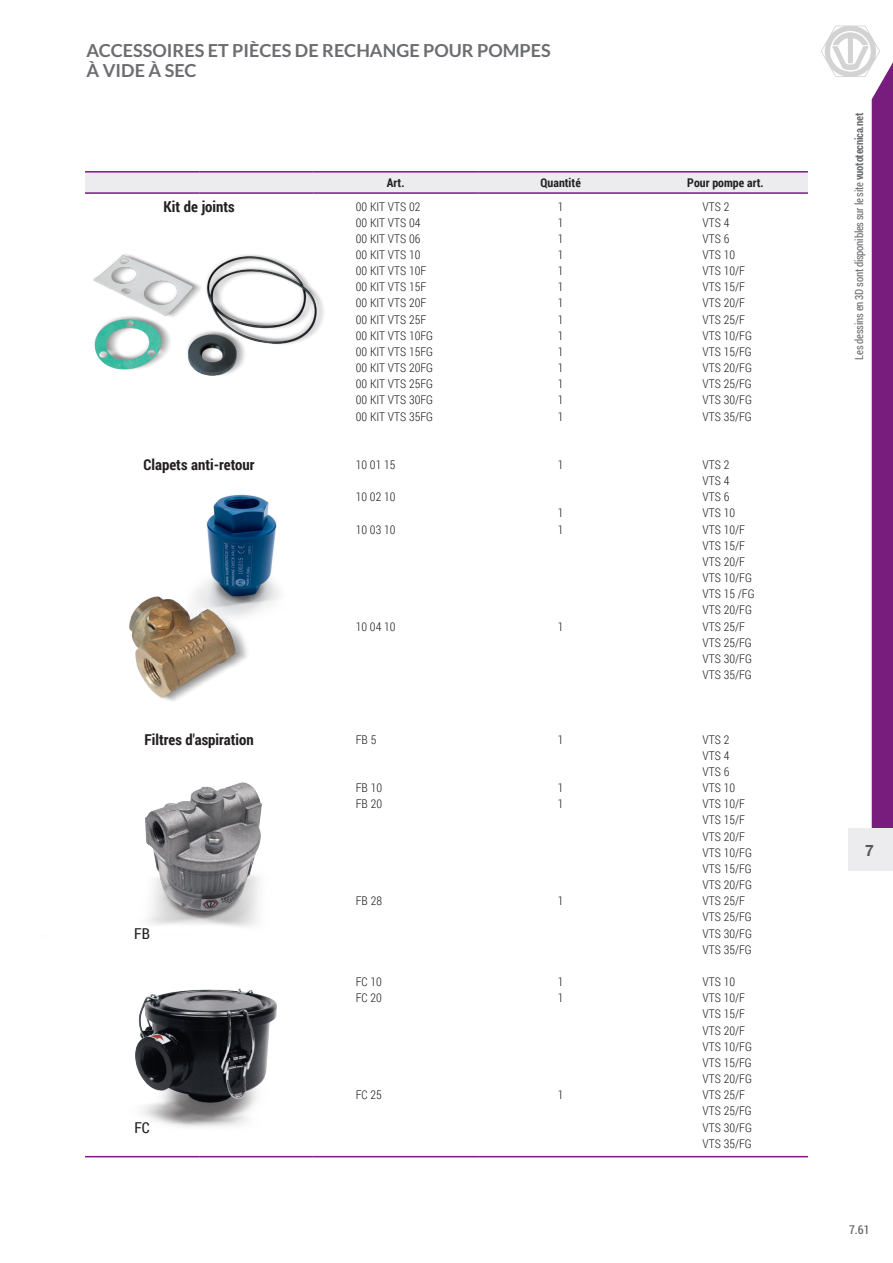
<style>
.page{position:relative;width:893px;height:1263px;background:#fff}
.page>*{position:absolute;margin:0;border:0;box-sizing:border-box;transform-origin:0 0}
.t1{font:700 18px/20.2px "Lato";color:#6c6d70}
.t2{font:700 15.75px "Helvetica Neue LT Std";color:#57585a}
.t3{font:700 15px "Roboto Condensed";color:#231f20}
.t4{font:15px "Roboto Condensed";color:#231f20}
.t5{font:300 12px/16.2px "Roboto Condensed";color:#231f20}
.t6{font:700 12px "Roboto Condensed";color:#231f20}
.t7{font:12px "Roboto Condensed";color:#57585a}
.t8{font:11.25px "Roboto Condensed";letter-spacing:-.02em;color:#6c6d70;scale:.95 1}
.s1{font-weight:700}
</style>
<div class="page">
<div style="left:848px;top:828px;width:45px;height:42px;background:#ececee"></div>
<img style="left:145px;top:782px;width:117px;height:145px">
<img style="left:85px;top:988px;width:299px;height:170px">
<img style="left:206px;top:494px;width:71px;height:81px">
<img style="left:129px;top:575px;width:151px;height:126px">
<img style="left:93px;top:254px;width:231px;height:122px">
<div style="left:85px;top:173px;width:723px;height:19px;background:#ececee"></div>
<hr style="left:85px;top:171px;width:114px;height:2px;background:#781d7d">
<hr style="left:199px;top:171px;width:114px;height:2px;background:#781d7d">
<hr style="left:313px;top:171px;width:165px;height:2px;background:#781d7d">
<hr style="left:478px;top:171px;width:165px;height:2px;background:#781d7d">
<hr style="left:643px;top:171px;width:165px;height:2px;background:#781d7d">
<hr style="left:85px;top:192px;width:114px;height:2px;background:#781d7d">
<hr style="left:199px;top:192px;width:114px;height:2px;background:#781d7d">
<hr style="left:313px;top:192px;width:165px;height:2px;background:#781d7d">
<hr style="left:478px;top:192px;width:165px;height:2px;background:#781d7d">
<hr style="left:643px;top:192px;width:165px;height:2px;background:#781d7d">
<hr style="left:85px;top:1156px;width:114px;height:1px;background:#781d7d">
<hr style="left:199px;top:1156px;width:114px;height:1px;background:#781d7d">
<hr style="left:313px;top:1156px;width:165px;height:1px;background:#781d7d">
<hr style="left:478px;top:1156px;width:165px;height:1px;background:#781d7d">
<hr style="left:643px;top:1156px;width:165px;height:1px;background:#781d7d">
<svg style="left:821px;top:25px;width:72px;height:803px"></svg>
<h1 class="t1" style="left:87px;top:40px;width:466px">ACCESSOIRES ET PIÈCES DE RECHANGE POUR POMPES<br>À VIDE À SEC</h1>
<p class="t3" style="left:164px;top:196px;width:73px">Kit de joints</p>
<p class="t3" style="left:144px;top:454px;width:113px">Clapets anti-retour</p>
<p class="t3" style="left:145px;top:729px;width:111px">Filtres d'aspiration</p>
<p class="t6" style="left:387px;top:174px;width:19px">Art.</p>
<p class="t6" style="left:540px;top:174px;width:42px">Quantité</p>
<p class="t6" style="left:687px;top:174px;width:78px">Pour pompe art.</p>
<p class="t5" style="left:356px;top:198px;width:66px">00 KIT VTS 02</p>
<p class="t5" style="left:558px;top:198px;width:7px">1</p>
<p class="t5" style="left:703px;top:198px;width:28px">VTS 2</p>
<p class="t5" style="left:356px;top:214px;width:66px">00 KIT VTS 04</p>
<p class="t5" style="left:558px;top:214px;width:7px">1</p>
<p class="t5" style="left:703px;top:214px;width:28px">VTS 4</p>
<p class="t5" style="left:356px;top:230px;width:66px">00 KIT VTS 06</p>
<p class="t5" style="left:558px;top:230px;width:7px">1</p>
<p class="t5" style="left:703px;top:230px;width:28px">VTS 6</p>
<p class="t5" style="left:356px;top:246px;width:66px">00 KIT VTS 10</p>
<p class="t5" style="left:558px;top:246px;width:7px">1</p>
<p class="t5" style="left:703px;top:246px;width:34px">VTS 10</p>
<p class="t5" style="left:356px;top:262px;width:72px">00 KIT VTS 10F</p>
<p class="t5" style="left:558px;top:262px;width:7px">1</p>
<p class="t5" style="left:703px;top:262px;width:44px">VTS 10/F</p>
<p class="t5" style="left:356px;top:278px;width:72px">00 KIT VTS 15F</p>
<p class="t5" style="left:558px;top:278px;width:7px">1</p>
<p class="t5" style="left:703px;top:278px;width:44px">VTS 15/F</p>
<p class="t5" style="left:356px;top:295px;width:72px">00 KIT VTS 20F</p>
<p class="t5" style="left:558px;top:295px;width:7px">1</p>
<p class="t5" style="left:703px;top:295px;width:44px">VTS 20/F</p>
<p class="t5" style="left:356px;top:311px;width:72px">00 KIT VTS 25F</p>
<p class="t5" style="left:558px;top:311px;width:7px">1</p>
<p class="t5" style="left:703px;top:311px;width:44px">VTS 25/F</p>
<p class="t5" style="left:356px;top:327px;width:79px">00 KIT VTS 10FG</p>
<p class="t5" style="left:558px;top:327px;width:7px">1</p>
<p class="t5" style="left:703px;top:327px;width:51px">VTS 10/FG</p>
<p class="t5" style="left:356px;top:343px;width:79px">00 KIT VTS 15FG</p>
<p class="t5" style="left:558px;top:343px;width:7px">1</p>
<p class="t5" style="left:703px;top:343px;width:51px">VTS 15/FG</p>
<p class="t5" style="left:356px;top:359px;width:79px">00 KIT VTS 20FG</p>
<p class="t5" style="left:558px;top:359px;width:7px">1</p>
<p class="t5" style="left:703px;top:359px;width:51px">VTS 20/FG</p>
<p class="t5" style="left:356px;top:375px;width:79px">00 KIT VTS 25FG</p>
<p class="t5" style="left:558px;top:375px;width:7px">1</p>
<p class="t5" style="left:703px;top:375px;width:51px">VTS 25/FG</p>
<p class="t5" style="left:356px;top:392px;width:79px">00 KIT VTS 30FG</p>
<p class="t5" style="left:558px;top:392px;width:7px">1</p>
<p class="t5" style="left:703px;top:392px;width:51px">VTS 30/FG</p>
<p class="t5" style="left:356px;top:408px;width:79px">00 KIT VTS 35FG</p>
<p class="t5" style="left:558px;top:408px;width:7px">1</p>
<p class="t5" style="left:703px;top:408px;width:51px">VTS 35/FG</p>
<p class="t5" style="left:356px;top:456px;width:41px">10 01 15</p>
<p class="t5" style="left:558px;top:456px;width:7px">1</p>
<p class="t5" style="left:703px;top:456px;width:28px">VTS 2<br>VTS 4</p>
<p class="t5" style="left:356px;top:488px;width:41px">10 02 10</p>
<p class="t5" style="left:703px;top:488px;width:28px">VTS 6</p>
<p class="t5" style="left:558px;top:505px;width:7px">1</p>
<p class="t5" style="left:703px;top:505px;width:34px">VTS 10</p>
<p class="t5" style="left:356px;top:521px;width:41px">10 03 10</p>
<p class="t5" style="left:558px;top:521px;width:7px">1</p>
<p class="t5" style="left:703px;top:521px;width:54px">VTS 10/F<br>VTS 15/F<br>VTS 20/F<br>VTS 10/FG<br>VTS 15 /FG<br>VTS 20/FG</p>
<p class="t5" style="left:356px;top:618px;width:41px">10 04 10</p>
<p class="t5" style="left:558px;top:618px;width:7px">1</p>
<p class="t5" style="left:703px;top:618px;width:51px">VTS 25/F<br>VTS 25/FG<br>VTS 30/FG<br>VTS 35/FG</p>
<p class="t5" style="left:356px;top:731px;width:22px">FB 5</p>
<p class="t5" style="left:558px;top:731px;width:7px">1</p>
<p class="t5" style="left:703px;top:731px;width:28px;text-align:justify">VTS 2<br>VTS 4<br>VTS 6</p>
<p class="t5" style="left:356px;top:779px;width:28px">FB 10</p>
<p class="t5" style="left:558px;top:779px;width:7px">1</p>
<p class="t5" style="left:703px;top:779px;width:34px">VTS 10</p>
<p class="t5" style="left:356px;top:795px;width:28px">FB 20</p>
<p class="t5" style="left:558px;top:795px;width:7px">1</p>
<p class="t5" style="left:703px;top:795px;width:51px">VTS 10/F<br>VTS 15/F<br>VTS 20/F<br>VTS 10/FG<br>VTS 15/FG<br>VTS 20/FG</p>
<p class="t5" style="left:356px;top:892px;width:28px">FB 28</p>
<p class="t5" style="left:558px;top:892px;width:7px">1</p>
<p class="t5" style="left:703px;top:892px;width:51px">VTS 25/F<br>VTS 25/FG</p>
<p class="t4" style="left:134px;top:923px;width:17px">FB</p>
<p class="t5" style="left:703px;top:925px;width:51px">VTS 30/FG<br>VTS 35/FG</p>
<p class="t5" style="left:356px;top:973px;width:28px">FC 10</p>
<p class="t5" style="left:558px;top:973px;width:7px">1</p>
<p class="t5" style="left:703px;top:973px;width:34px">VTS 10</p>
<p class="t5" style="left:356px;top:989px;width:28px">FC 20</p>
<p class="t5" style="left:558px;top:989px;width:7px">1</p>
<p class="t5" style="left:703px;top:989px;width:51px">VTS 10/F<br>VTS 15/F<br>VTS 20/F<br>VTS 10/FG<br>VTS 15/FG<br>VTS 20/FG</p>
<p class="t5" style="left:356px;top:1086px;width:28px">FC 25</p>
<p class="t5" style="left:558px;top:1086px;width:7px">1</p>
<p class="t5" style="left:703px;top:1086px;width:51px">VTS 25/F<br>VTS 25/FG</p>
<p class="t4" style="left:134px;top:1117px;width:17px">FC</p>
<p class="t5" style="left:703px;top:1119px;width:51px">VTS 30/FG<br>VTS 35/FG</p>
<p class="t8" style="left:851px;top:360px;width:261px;rotate:-90deg">Les dessins en 3D sont disponibles sur le site <span class="s1">vuototecnica.net</span></p>
<h2 class="t2" style="left:865px;top:841px;width:10px">7</h2>
<p class="t7" style="left:849px;top:1221px;width:22px">7.61</p>
</div>
